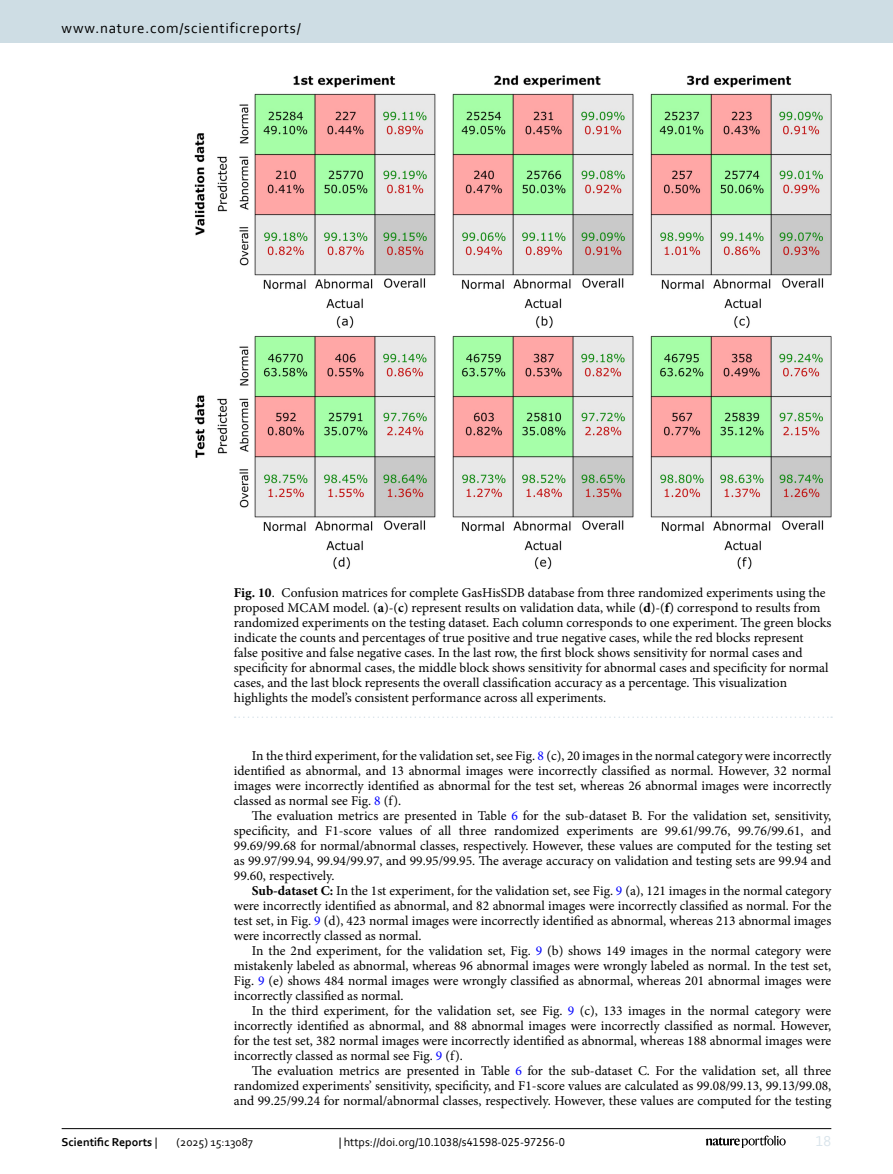
<style>
.page{position:relative;width:893px;height:1174px;background:#fff}
.page>*{position:absolute;margin:0;border:0;box-sizing:border-box;transform-origin:0 0}
.t1{font:15px "Corbel";letter-spacing:.05em;color:#000}
.t2{font:15px "Corbel";color:#d9e4eb}
.Body_Text_Indent{font:13.5px/15px "Minion Pro";letter-spacing:-.005em;color:#000;text-align:justify}
.Figure_Caption{font:13.5px/15px "Minion Pro";color:#000}
.t3{font:12px "Corbel";color:#000}
.t4{font:700 12px "Corbel";color:#000}
.s1{font-weight:700}
.s2{color:#00f}
.s3{font-weight:400}
</style>
<div class="page">
<img style="left:194px;top:76px;width:637px;height:493px">
<svg style="left:235px;top:716px;width:597px;height:2px"></svg>
<hr style="left:62px;top:1128px;width:769px;height:1px;background:#000">
<svg style="left:706px;top:1135px;width:80px;height:12px"></svg>
<div style="left:0;top:0;width:893px;height:43px;background:#cedde4"></div>
<p class="t1" style="left:62px;top:18px;width:241px">www.nature.com/scientificreports/</p>
<p class="Figure_Caption" style="left:234px;top:585px;width:599px"><span class="s1">Fig. 10</span>. Confusion matrices for complete GasHisSDB database from three randomized experiments using the proposed MCAM model. (<span class="s1">a</span>)-(<span class="s1">c</span>) represent results on validation data, while (<span class="s1">d</span>)-(<span class="s1">f</span>) correspond to results from randomized experiments on the testing dataset. Each column corresponds to one experiment. The green blocks indicate the counts and percentages of true positive and true negative cases, while the red blocks represent<br>false positive and false negative cases. In the last row, the first block shows sensitivity for normal cases and specificity for abnormal cases, the middle block shows sensitivity for abnormal cases and specificity for normal cases, and the last block represents the overall classification accuracy as a percentage. This visualization highlights the model’s consistent performance across all experiments.</p>
<p class="Body_Text_Indent" style="left:234px;top:748px;width:599px;text-indent:18px">In the third experiment, for the validation set, see Fig. <span class="s2">8</span> (c), 20 images in the normal category were incorrectly identified as abnormal, and 13 abnormal images were incorrectly classified as normal. However, 32 normal images were incorrectly identified as abnormal for the test set, whereas 26 abnormal images were incorrectly classed as normal see Fig. <span class="s2">8</span> (f).</p>
<p class="Body_Text_Indent" style="left:234px;top:808px;width:599px;text-indent:18px">The evaluation metrics are presented in Table <span class="s2">6</span> for the sub-dataset B. For the validation set, sensitivity, specificity, and F1-score values of all three randomized experiments are 99.61/99.76, 99.76/99.61, and 99.69/99.68 for normal/abnormal classes, respectively. However, these values are computed for the testing set as 99.97/99.94, 99.94/99.97, and 99.95/99.95. The average accuracy on validation and testing sets are 99.94 and 99.60, respectively.</p>
<p class="Body_Text_Indent" style="left:234px;top:883px;width:599px;text-indent:18px"><span class="s1">Sub-dataset C:</span> In the 1st experiment, for the validation set, see Fig. <span class="s2">9</span> (a), 121 images in the normal category were incorrectly identified as abnormal, and 82 abnormal images were incorrectly classified as normal. For the test set, in Fig. <span class="s2">9</span> (d), 423 normal images were incorrectly identified as abnormal, whereas 213 abnormal images were incorrectly classed as normal.</p>
<p class="Body_Text_Indent" style="left:234px;top:943px;width:599px;text-indent:18px">In the 2nd experiment, for the validation set, Fig. <span class="s2">9</span> (b) shows 149 images in the normal category were mistakenly labeled as abnormal, whereas 96 abnormal images were wrongly labeled as normal. In the test set, Fig. <span class="s2">9</span> (e) shows 484 normal images were wrongly classified as abnormal, whereas 201 abnormal images were incorrectly classified as normal.</p>
<p class="Body_Text_Indent" style="left:234px;top:1003px;width:599px;text-indent:18px">In the third experiment, for the validation set, see Fig. <span class="s2">9</span> (c), 133 images in the normal category were incorrectly identified as abnormal, and 88 abnormal images were incorrectly classified as normal. However, for the test set, 382 normal images were incorrectly identified as abnormal, whereas 188 abnormal images were incorrectly classed as normal see Fig. <span class="s2">9</span> (f).</p>
<p class="Body_Text_Indent" style="left:234px;top:1063px;width:599px;text-indent:18px">The evaluation metrics are presented in Table <span class="s2">6</span> for the sub-dataset C. For the validation set, all three randomized experiments’ sensitivity, specificity, and F1-score values are calculated as 99.08/99.13, 99.13/99.08, and 99.25/99.24 for normal/abnormal classes, respectively. However, these values are computed for the testing</p>
<p class="t4" style="left:62px;top:1134px;width:97px">Scientific Reports <span class="s3">|</span></p>
<p class="t3" style="left:177px;top:1134px;width:78px">(2025) 15:13087</p>
<p class="t3" style="left:339px;top:1134px;width:228px">| https://doi.org/10.1038/s41598-025-97256-0</p>
<p class="t2" style="left:816px;top:1132px;width:17px">18</p>
</div>
